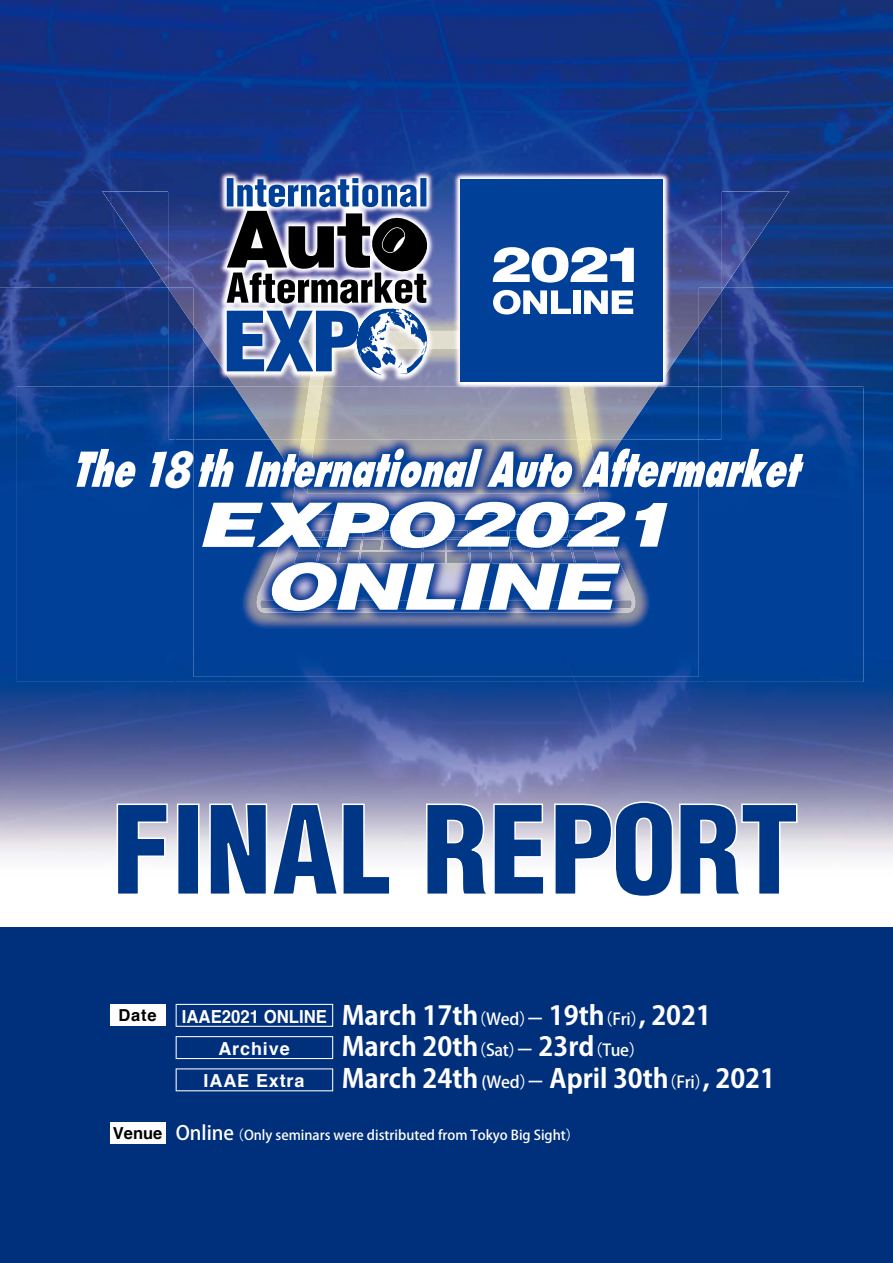
<style>
.page{position:relative;width:893px;height:1263px;background:#fff}
.page>*{position:absolute;margin:0;border:0;box-sizing:border-box;transform-origin:0 0}
.t1{font:900 condensed 120px "Helvetica";color:#003686}
.t2{font:italic 56.4px "Gothic MB101 Pro Ultra 90 pv RKSJ H";color:#fff;scale:1.4 1}
.t3{font:italic 53.25px "Gothic MB101 Pro Ultra 90 pv RKSJ H";color:#fff;scale:1.4 1}
.t4{font:italic 700 46.2px "Futura";color:#fff;scale:.91 1}
.t5{font:26.1px/31.3px "Koz Go Pro Bold 90 pv RKSJ H";color:#fff}
.t6{font:700 18px/32.2px "Helvetica";letter-spacing:.05em;color:#fff;text-align:center;scale:.93 1}
.t7{font:700 16.5px "Helvetica";color:#000}
.t8{font:13.5px "Koz Go Pro Medium 90 pv RKSJ H";color:#fff}
.s1{font-family:"Koz Go Pro Medium 90 pv RKSJ H";font-size:16.35px}
.s2{font-family:"Helvetica";font-weight:700;font-size:16.5px;color:#000}
.s3{font-size:19.5px}
</style>
<div class="page">
<img style="left:0;top:0;width:202px;height:202px">
<img style="left:202px;top:0;width:691px;height:148px">
<img style="left:721px;top:148px;width:172px;height:54px">
<img style="left:0;top:202px;width:102px;height:85px">
<img style="left:789px;top:202px;width:104px;height:85px">
<img style="left:848px;top:388px;width:45px;height:540px">
<img style="left:0;top:287px;width:169px;height:100px">
<img style="left:721px;top:287px;width:172px;height:101px">
<img style="left:0;top:387px;width:40px;height:471px">
<img style="left:40px;top:682px;width:809px;height:207px">
<div style="left:0;top:928px;width:893px;height:335px;background:#002f7b"></div>
<img style="left:102px;top:191px;width:687px;height:96px">
<img style="left:169px;top:120px;width:552px;height:170px">
<img style="left:169px;top:290px;width:552px;height:145px">
<img style="left:193px;top:267px;width:506px;height:408px">
<img style="left:309px;top:331px;width:274px;height:56px">
<svg style="left:227px;top:178px;width:204px;height:197px"></svg>
<div style="left:460px;top:179px;width:203px;height:203px;background:#004098"></div>
<svg style="left:493px;top:290px;width:78px;height:24px"></svg>
<div style="left:573px;top:290px;width:7px;height:24px;background:#fff"></div>
<svg style="left:584px;top:290px;width:49px;height:24px"></svg>
<svg style="left:493px;top:247px;width:141px;height:36px"></svg>
<svg style="left:117px;top:803px;width:51px;height:86px"></svg>
<svg style="left:177px;top:803px;width:23px;height:86px"></svg>
<svg style="left:209px;top:803px;width:181px;height:86px"></svg>
<svg style="left:426px;top:803px;width:61px;height:86px"></svg>
<svg style="left:493px;top:803px;width:52px;height:86px"></svg>
<svg style="left:554px;top:801px;width:119px;height:88px"></svg>
<svg style="left:679px;top:803px;width:118px;height:86px"></svg>
<div style="left:110px;top:1004px;width:55px;height:22px;background:#fff"></div>
<svg style="left:176px;top:1004px;width:157px;height:23px"></svg>
<svg style="left:176px;top:1036px;width:157px;height:23px"></svg>
<svg style="left:176px;top:1068px;width:157px;height:23px"></svg>
<div style="left:110px;top:1122px;width:55px;height:22px;background:#fff"></div>
<img style="left:17px;top:387px;width:159px;height:295px">
<img style="left:705px;top:387px;width:158px;height:295px">
<div style="left:175px;top:435px;width:54px;height:247px;background:#004098"></div>
<img style="left:652px;top:435px;width:53px;height:247px">
<img style="left:228px;top:675px;width:424px;height:7px">
<img style="left:257px;top:487px;width:378px;height:126px">
<img style="left:271px;top:439px;width:351px;height:10px">
<img style="left:296px;top:439px;width:300px;height:54px">
<img style="left:235px;top:387px;width:422px;height:52px">
<img style="left:301px;top:387px;width:290px;height:52px">
<svg style="left:76px;top:449px;width:61px;height:38px"></svg>
<svg style="left:150px;top:452px;width:17px;height:35px"></svg>
<svg style="left:198px;top:449px;width:36px;height:38px"></svg>
<svg style="left:245px;top:449px;width:329px;height:38px"></svg>
<svg style="left:582px;top:449px;width:222px;height:38px"></svg>
<svg style="left:202px;top:501px;width:255px;height:47px"></svg>
<h3 class="t4" style="left:161px;top:437px;width:33px">8</h3>
<h3 class="t3" style="left:454px;top:507px;width:168px">2021</h3>
<h2 class="t2" style="left:265px;top:567px;width:259px">ONLINE</h2>
<h1 class="t1" style="left:111px;top:804px;width:689px">FINAL REPORT</h1>
<p class="t5" style="left:342px;top:1003px;width:435px">March 17th<span class="s1">（Wed）ー</span> 19th<span class="s1">（Fri）</span>, 2021<br>March 20th<span class="s1">（Sat）ー</span> 23rd<span class="s1">（Tue）<br></span>March 24th <span class="s1">(Wed）ー</span> April 30th<span class="s1">（Fri）</span>, 2021</p>
<p class="t7" style="left:119px;top:1009px;width:40px">Date</p>
<p class="t6" style="left:182px;top:1002px;width:158px">IAAE2021 ONLINE<br>Archive<br>IAAE Extra</p>
<p class="t8" style="left:113px;top:1129px;width:468px"><span class="s2">Venue</span> <span class="s3">Online</span>（Only seminars were distributed from Tokyo Big Sight）</p>
</div>
